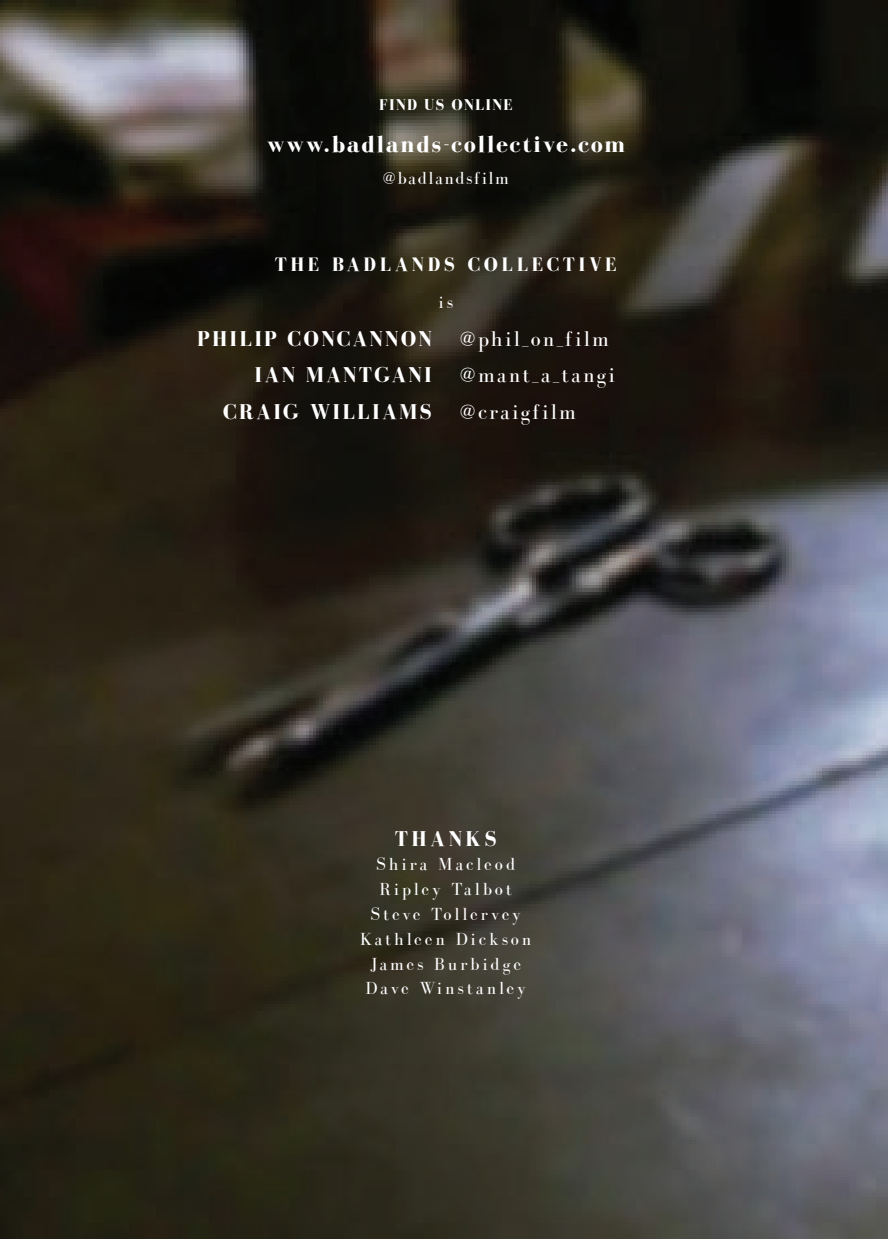
<style>
.page{position:relative;width:888px;height:1239px;background:#fff}
.page>*{position:absolute;margin:0;border:0;box-sizing:border-box;transform-origin:0 0}
.t1{font:700 24px "Bodoni FLF";letter-spacing:.08em;color:#fff}
.t2{font:700 22px/36.8px "Bodoni FLF";letter-spacing:.1em;color:#fff;text-align:right}
.t3{font:22px/36.8px "Bodoni FLF";letter-spacing:.1em;color:#fff}
.t4{font:700 20px "Bodoni FLF";letter-spacing:.18em;color:#fff}
.t5{font:18px/24.8px "Bodoni FLF";letter-spacing:.16em;color:#fff;text-align:center}
.t6{font:18px "Bodoni FLF";letter-spacing:.08em;color:#fff}
.t7{font:700 16px "Bodoni FLF";letter-spacing:.08em;color:#fff}
</style>
<div class="page">
<img style="left:0;top:0;width:887px;height:1239px">
<p class="t7" style="left:379px;top:96px;width:135px">FIND US ONLINE</p>
<h1 class="t1" style="left:266px;top:131px;width:359px">www.badlands-collective.com</h1>
<p class="t6" style="left:382px;top:169px;width:127px">@badlandsfilm</p>
<p class="t4" style="left:275px;top:253px;width:343px">THE BADLANDS COLLECTIVE</p>
<p class="t5" style="left:438px;top:290px;width:16px">is</p>
<p class="t2" style="left:197px;top:320px;width:236px">PHILIP CONCANNON<br>IAN MANTGANI<br>CRAIG WILLIAMS</p>
<p class="t3" style="left:459px;top:320px;width:157px">@phil_on_film @mant_a_tangi @craigfilm</p>
<p class="t2" style="left:394px;top:820px;width:103px">THANKS</p>
<p class="t5" style="left:360px;top:852px;width:173px">Shira Macleod<br>Ripley Talbot<br>Steve Tollervey<br>Kathleen Dickson<br>James Burbidge<br>Dave Winstanley</p>
</div>
